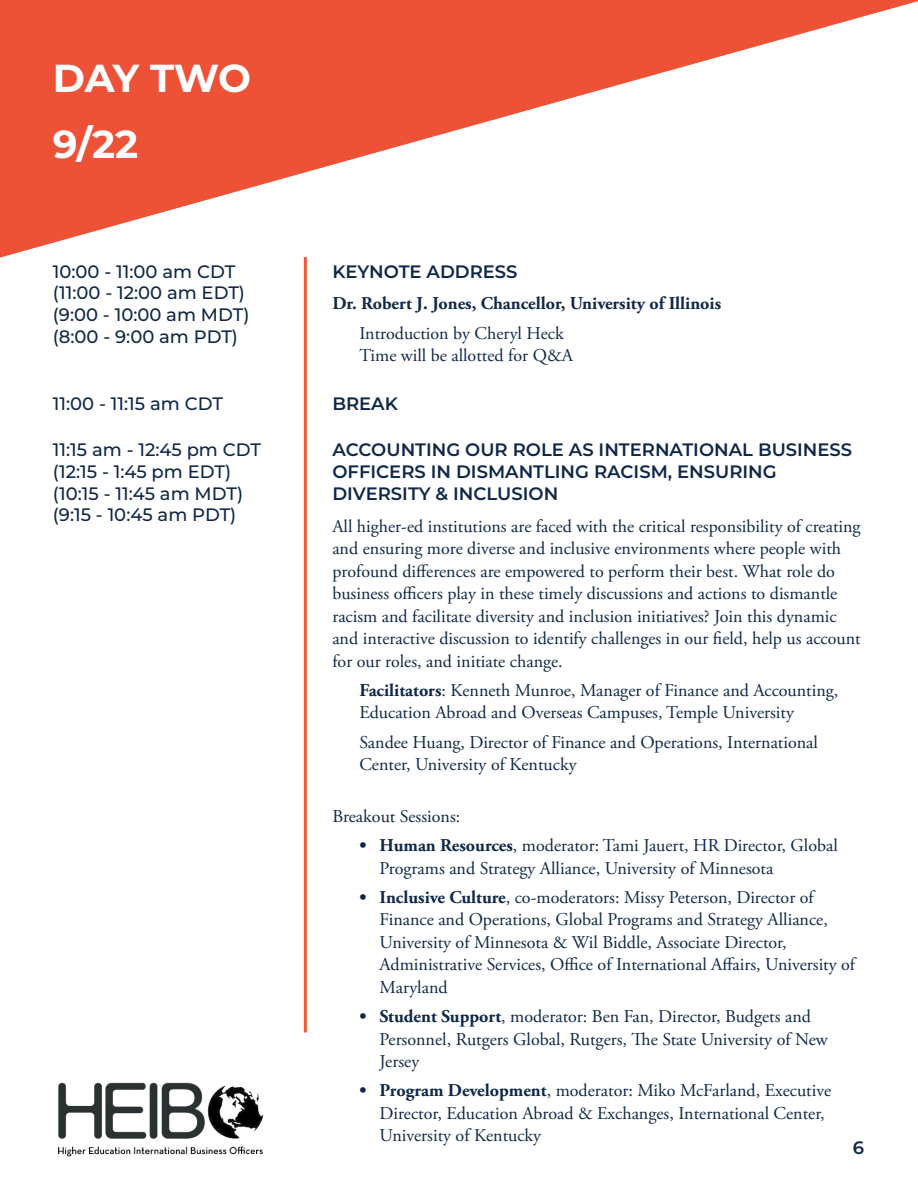
<style>
.page{position:relative;width:918px;height:1188px;background:#fff}
.page>*{position:absolute;margin:0;border:0;box-sizing:border-box;transform-origin:0 0}
.t1{font:700 39px "Montserrat";letter-spacing:-.015em;color:#fff}
.t2{font:18px/22.5px "Adobe Garamond Pro";color:#0e274a}
.t3{font:500 18px "Montserrat";color:#0e274a}
.t4{font:600 18px/21.6px "Montserrat";color:#0e274a}
.t5{font:700 18px "Adobe Garamond Pro";color:#0e274a}
.s1{font-weight:700}
</style>
<div class="page">
<svg style="left:0;top:0;width:918px;height:258px"></svg>
<hr style="left:304px;top:257px;width:3px;height:775px;background:#f05933">
<img style="left:58px;top:1082px;width:206px;height:75px">
<p class="t1" style="left:53px;top:50px;width:200px">DAY TWO</p>
<p class="t1" style="left:53px;top:116px;width:87px">9/22</p>
<p class="t3" style="left:53px;top:259px;width:184px">10:00 - 11:00 am CDT</p>
<p class="t4" style="left:332px;top:260px;width:187px">KEYNOTE ADDRESS</p>
<p class="t3" style="left:53px;top:280px;width:194px">(11:00 - 12:00 am EDT)</p>
<p class="t3" style="left:53px;top:302px;width:198px">(9:00 - 10:00 am MDT)</p>
<p class="t3" style="left:53px;top:324px;width:187px">(8:00 - 9:00 am PDT)</p>
<p class="t5" style="left:332px;top:293px;width:390px">Dr. Robert J. Jones, Chancellor, University of Illinois</p>
<p class="t2" style="left:359px;top:322px;width:206px">Introduction by Cheryl Heck</p>
<p class="t2" style="left:359px;top:345px;width:215px">Time will be allotted for Q&amp;A</p>
<p class="t3" style="left:53px;top:392px;width:172px">11:00 - 11:15 am CDT</p>
<p class="t4" style="left:332px;top:392px;width:67px">BREAK</p>
<p class="t3" style="left:53px;top:437px;width:210px">11:15 am - 12:45 pm CDT</p>
<p class="t3" style="left:53px;top:459px;width:180px">(12:15 - 1:45 pm EDT)</p>
<p class="t3" style="left:53px;top:481px;width:192px">(10:15 - 11:45 am MDT)</p>
<p class="t3" style="left:53px;top:502px;width:185px">(9:15 - 10:45 am PDT)</p>
<p class="t4" style="left:332px;top:438px;width:521px">ACCOUNTING OUR ROLE AS INTERNATIONAL BUSINESS<br>OFFICERS IN DISMANTLING RACISM, ENSURING<br>DIVERSITY &amp; INCLUSION</p>
<p class="t2" style="left:332px;top:515px;width:530px">All higher-ed institutions are faced with the critical responsibility of creating and ensuring more diverse and inclusive environments where people with profound differences are empowered to perform their best. What role do business officers play in these timely discussions and actions to dismantle racism and facilitate diversity and inclusion initiatives? Join this dynamic and interactive discussion to identify challenges in our field, help us account for our roles, and initiate change.</p>
<p class="t2" style="left:359px;top:679px;width:481px"><span class="s1">Facilitators</span>: Kenneth Munroe, Manager of Finance and Accounting,<br>Education Abroad and Overseas Campuses, Temple University</p>
<p class="t2" style="left:359px;top:731px;width:460px">Sandee Huang, Director of Finance and Operations, International<br>Center, University of Kentucky</p>
<p class="t2" style="left:332px;top:805px;width:130px">Breakout Sessions:</p>
<p class="t2" style="left:380px;top:835px;width:460px;text-indent:-20px"><span class="s1">• Human Resources</span>, moderator: Tami Jauert, HR Director, Global<br>Programs and Strategy Alliance, University of Minnesota</p>
<p class="t2" style="left:380px;top:886px;width:477px;text-indent:-20px"><span class="s1">• Inclusive Culture</span>, co-moderators: Missy Peterson, Director of Finance and Operations, Global Programs and Strategy Alliance, University of Minnesota &amp; Wil Biddle, Associate Director, Administrative Services, Office of International Affairs, University of Maryland</p>
<p class="t2" style="left:380px;top:1006px;width:450px;text-indent:-20px"><span class="s1">• Student Support</span>, moderator: Ben Fan, Director, Budgets and<br>Personnel, Rutgers Global, Rutgers, The State University of New<br>Jersey</p>
<p class="t2" style="left:380px;top:1080px;width:453px;text-indent:-20px"><span class="s1">• Program Development</span>, moderator: Miko McFarland, Executive<br>Director, Education Abroad &amp; Exchanges, International Center,<br>University of Kentucky</p>
<p class="t4" style="left:853px;top:1136px;width:13px">6</p>
</div>
